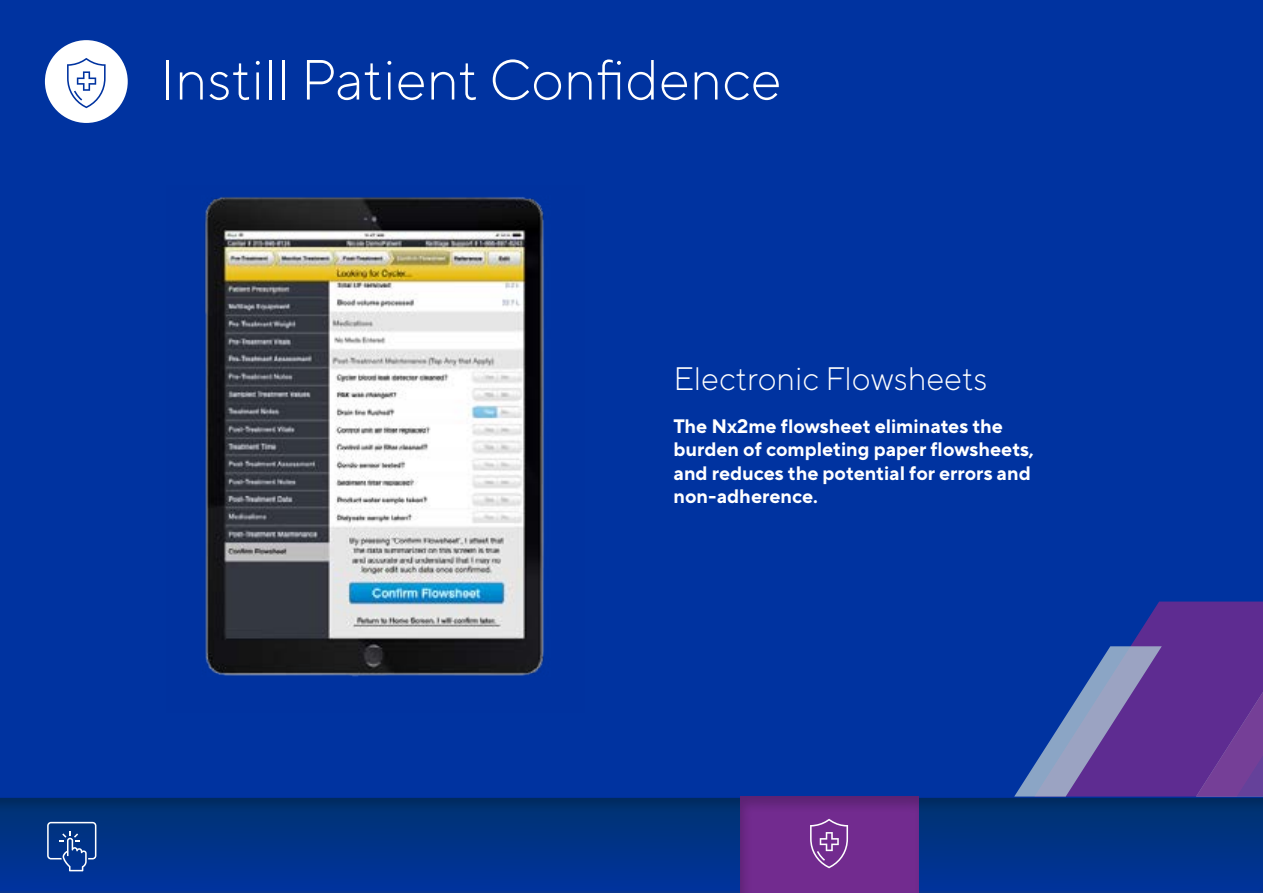
<style>
.page{position:relative;width:1263px;height:893px;background:#0033a0}
.page>*{position:absolute;margin:0;border:0;box-sizing:border-box;transform-origin:0 0}
.t1{font:300 56.4px "TT Norms Pro";color:#fff}
.t2{font:300 32.4px "TT Norms Pro";color:#fff}
.t3{font:700 19.5px/23.4px "TT Norms Pro";color:#fff}
</style>
<div class="page">
<svg style="left:1018px;top:602px;width:245px;height:188px"></svg>
<svg style="left:0;top:790px;width:1263px;height:103px"></svg>
<div style="left:712px;top:785px;width:220px;height:108px;background:#000;opacity:.2"></div>
<div style="left:45px;top:40px;width:83px;height:83px;background:#fff;border-radius:50%"></div>
<svg style="left:47px;top:822px;width:49px;height:49px"></svg>
<div style="left:727px;top:785px;width:205px;height:108px;background:#000;opacity:.2"></div>
<img style="left:204px;top:197px;width:341px;height:480px">
<svg style="left:810px;top:819px;width:38px;height:49px"></svg>
<svg style="left:67px;top:58px;width:39px;height:50px"></svg>
<h1 class="t1" style="left:160px;top:39px;width:623px">Instill Patient Confidence</h1>
<h2 class="t2" style="left:673px;top:355px;width:315px">Electronic Flowsheets</h2>
<p class="t3" style="left:673px;top:413px;width:362px">The Nx2me flowsheet eliminates the burden of completing paper flowsheets, and reduces the potential for errors and non-adherence.</p>
</div>
